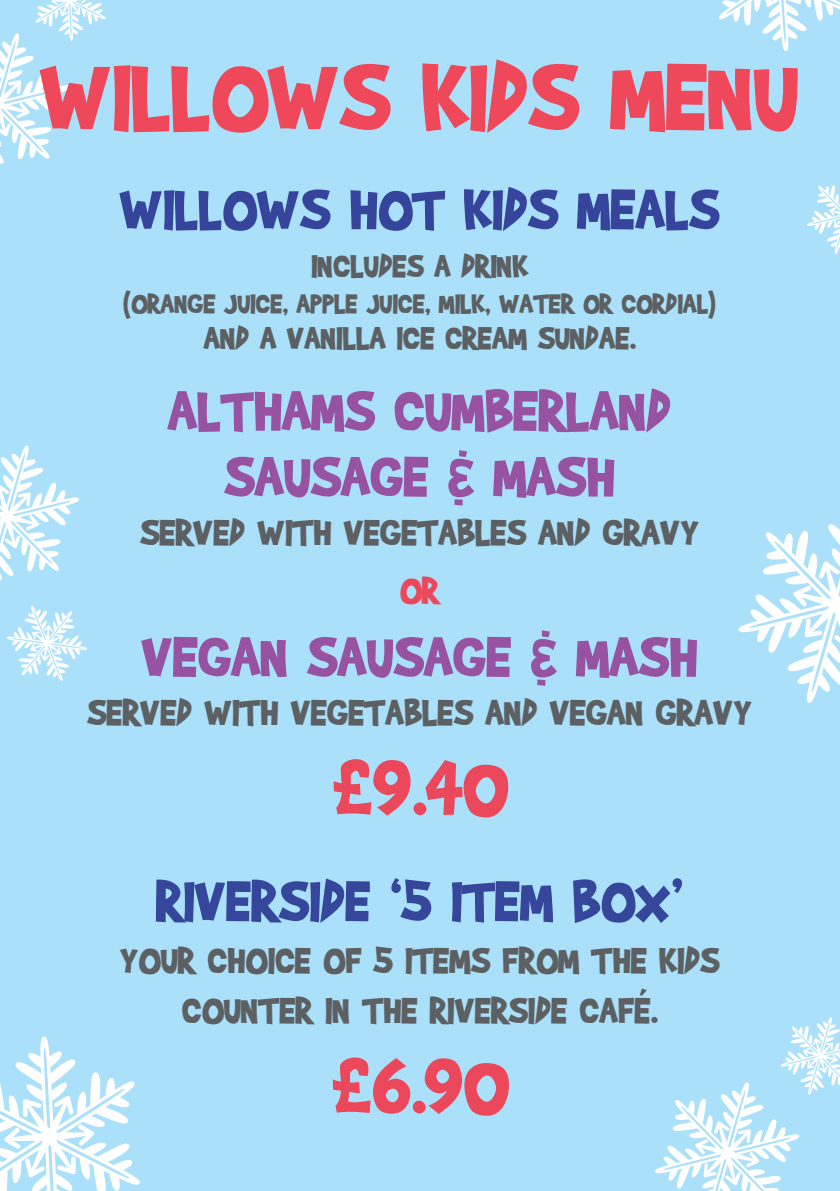
<style>
.page{position:relative;width:840px;height:1191px;background:#fff}
.page>*{position:absolute;margin:0;border:0;box-sizing:border-box;transform-origin:0 0}
.t1{font:112.8px "Brady Bunch Remastered";color:#ef485b}
.t2{font:89.6px "Brady Bunch Remastered";color:#ec485c}
.t3{font:68px/65.8px "Brady Bunch Remastered";color:#9753a1;text-align:center}
.t4{font:68px "Brady Bunch Remastered";color:#36449c}
.t5{font:68px "Brady Bunch Remastered";color:#35469b}
.t6{font:43.4px/49.4px "Brady Bunch Remastered";color:#5d6062;text-align:center}
.t7{font:43.4px "Brady Bunch Remastered";color:#ec485c}
.t8{font:38px "Brady Bunch Remastered";color:#5d6062}
.t9{font:32.4px "Brady Bunch Remastered";color:#5d6062}
</style>
<div class="page">
<div style="left:0;top:0;width:839px;height:1191px;background:#aae0f9"></div>
<svg style="left:719px;top:0;width:120px;height:51px"></svg>
<svg style="left:738px;top:524px;width:101px;height:179px"></svg>
<svg style="left:0;top:1036px;width:140px;height:155px"></svg>
<svg style="left:0;top:445px;width:79px;height:135px"></svg>
<svg style="left:655px;top:1017px;width:184px;height:174px"></svg>
<svg style="left:7px;top:605px;width:80px;height:76px"></svg>
<svg style="left:0;top:0;width:106px;height:164px"></svg>
<svg style="left:807px;top:185px;width:32px;height:69px"></svg>
<p class="t1" style="left:41px;top:37px;width:759px">WILLOWS KIDS MENU</p>
<p class="t4" style="left:120px;top:173px;width:601px">WILLOWS HOT KIDS MEALS</p>
<p class="t8" style="left:311px;top:245px;width:218px">INCLUDES A DRINK</p>
<p class="t9" style="left:124px;top:286px;width:593px">(ORANGE JUICE, APPLE JUICE, MILK, WATER OR CORDIAL)</p>
<p class="t8" style="left:204px;top:318px;width:433px">AND A VANILLA ICE CREAM SUNDAE.</p>
<p class="t3" style="left:168px;top:377px;width:504px">ALTHAMS CUMBERLAND<br>SAUSAGE &amp; MASH</p>
<p class="t6" style="left:140px;top:507px;width:560px">SERVED WITH VEGETABLES AND GRAVY</p>
<p class="t7" style="left:400px;top:568px;width:41px">OR</p>
<p class="t3" style="left:142px;top:623px;width:557px">VEGAN SAUSAGE &amp; MASH</p>
<p class="t6" style="left:87px;top:687px;width:666px">SERVED WITH VEGETABLES AND VEGAN GRAVY</p>
<p class="t2" style="left:331px;top:741px;width:179px">£9.40</p>
<p class="t5" style="left:156px;top:865px;width:528px">RIVERSIDE ‘5 ITEM BOX’</p>
<p class="t6" style="left:120px;top:936px;width:601px">YOUR CHOICE OF 5 ITEMS FROM THE KIDS<br>COUNTER IN THE RIVERSIDE CAFÉ.</p>
<p class="t2" style="left:330px;top:1039px;width:181px">£6.90</p>
</div>
